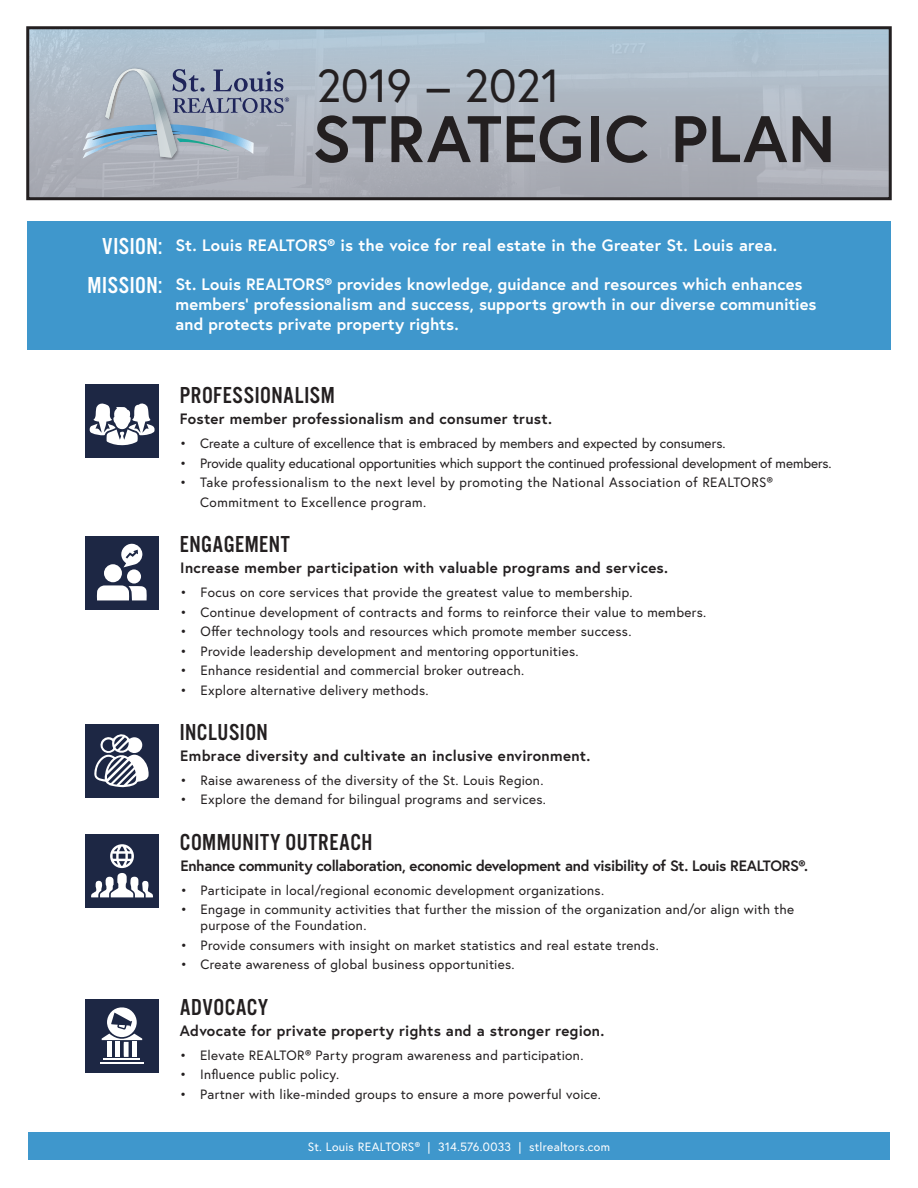
<style>
.page{position:relative;width:918px;height:1188px;background:#fff}
.page>*{position:absolute;margin:0;border:0;box-sizing:border-box;transform-origin:0 0}
.t1{font:700 65.55px "Europa";color:#231f20}
.t2{font:46.35px "Europa";letter-spacing:-.005em;color:#231f20}
.t3{font:24px "Alternate Got No 3 D";letter-spacing:.025em;color:#231f20}
.t4{font:24px/39px "Alternate Got No 3 D";letter-spacing:.025em;color:#fff;text-align:right}
.t5{font:700 16.5px/19.8px "Europa";letter-spacing:.005em;color:#fff}
.t6{font:700 15px "Europa";letter-spacing:.015em;color:#231f20}
.t7{font:700 15px "Europa";letter-spacing:-.02em;color:#231f20}
.t8{font:13.5px/16.2px "Europa";letter-spacing:.02em;color:#231f20}
.t9{font:13.5px "Europa";letter-spacing:-.01em;color:#231f20}
.t10{font:13.5px "Europa";color:#231f20}
.t11{font:12px "Europa";letter-spacing:.02em;color:#fff}
</style>
<div class="page">
<div style="left:28px;top:222px;width:863px;height:128px;background:#3f97cc"></div>
<div style="left:85px;top:834px;width:74px;height:73px;background:#1d2744"></div>
<svg style="left:91px;top:844px;width:62px;height:53px"></svg>
<div style="left:85px;top:536px;width:74px;height:74px;background:#1d2744"></div>
<svg style="left:121px;top:543px;width:22px;height:24px"></svg>
<div style="left:104px;top:564px;width:18px;height:18px;background:#fff;border-radius:50%"></div>
<svg style="left:97px;top:585px;width:50px;height:15px"></svg>
<div style="left:127px;top:569px;width:14px;height:15px;background:#fff;border-radius:50%"></div>
<div style="left:85px;top:384px;width:74px;height:74px;background:#1d2744"></div>
<svg style="left:90px;top:403px;width:65px;height:42px"></svg>
<div style="left:85px;top:724px;width:74px;height:74px;background:#1d2744"></div>
<svg style="left:94px;top:734px;width:55px;height:53px"></svg>
<div style="left:85px;top:999px;width:74px;height:74px;background:#1d2744"></div>
<hr style="left:100px;top:1062px;width:44px;height:2px;background:#fff">
<hr style="left:103px;top:1059px;width:37px;height:1px;background:#fff">
<svg style="left:102px;top:1007px;width:40px;height:50px"></svg>
<div style="left:28px;top:1132px;width:862px;height:28px;background:#3f97cc"></div>
<div style="left:28px;top:28px;width:862px;height:171px;background:linear-gradient(to bottom,#b2c7d6,#aaa8af)"></div>
<img style="left:102px;top:66px;width:79px;height:96px">
<svg style="left:83px;top:69px;width:206px;height:90px;background:#a0adbc"></svg>
<div style="left:26px;top:26px;width:866px;height:174px;border:3px solid #231f20"></div>
<h2 class="t2" style="left:317px;top:56px;width:245px">2019 – 2021</h2>
<h1 class="t1" style="left:312px;top:94px;width:525px">STRATEGIC PLAN</h1>
<h3 class="t4" style="left:88px;top:227px;width:76px">VISION:<br>MISSION:</h3>
<p class="t5" style="left:175px;top:235px;width:603px">St. Louis REALTORS® is the voice for real estate in the Greater St. Louis area.</p>
<p class="t5" style="left:175px;top:274px;width:643px">St. Louis REALTORS® provides knowledge, guidance and resources which enhances members’ professionalism and success, supports growth in our diverse communities and protects private property rights.</p>
<h3 class="t3" style="left:180px;top:382px;width:157px">PROFESSIONALISM</h3>
<p class="t6" style="left:180px;top:409px;width:374px">Foster member professionalism and consumer trust.</p>
<p class="t10" style="left:180px;top:435px;width:547px">• Create a culture of excellence that is embraced by members and expected by consumers.</p>
<p class="t9" style="left:180px;top:454px;width:653px">• Provide quality educational opportunities which support the continued professional development of members.</p>
<p class="t8" style="left:200px;top:472px;width:574px;line-height:19.5px;text-indent:-20px">• Take professionalism to the next level by promoting the National Association of REALTORS®<br>Commitment to Excellence program.</p>
<h3 class="t3" style="left:180px;top:531px;width:112px">ENGAGEMENT</h3>
<p class="t6" style="left:180px;top:558px;width:489px">Increase member participation with valuable programs and services.</p>
<p class="t8" style="left:180px;top:584px;width:454px">• Focus on core services that provide the greatest value to membership.</p>
<p class="t8" style="left:180px;top:603px;width:528px">• Continue development of contracts and forms to reinforce their value to members.</p>
<p class="t8" style="left:180px;top:623px;width:453px">• Offer technology tools and resources which promote member success.</p>
<p class="t8" style="left:180px;top:642px;width:400px">• Provide leadership development and mentoring opportunities.</p>
<p class="t8" style="left:180px;top:662px;width:345px">• Enhance residential and commercial broker outreach.</p>
<p class="t8" style="left:180px;top:681px;width:250px">• Explore alternative delivery methods.</p>
<h3 class="t3" style="left:180px;top:719px;width:90px">INCLUSION</h3>
<p class="t6" style="left:180px;top:745px;width:412px">Embrace diversity and cultivate an inclusive environment.</p>
<p class="t8" style="left:180px;top:772px;width:365px">• Raise awareness of the diversity of the St. Louis Region.</p>
<p class="t8" style="left:180px;top:791px;width:367px">• Explore the demand for bilingual programs and services.</p>
<h3 class="t3" style="left:180px;top:829px;width:194px">COMMUNITY OUTREACH</h3>
<p class="t7" style="left:180px;top:855px;width:629px">Enhance community collaboration, economic development and visibility of St. Louis REALTORS®.</p>
<p class="t8" style="left:180px;top:882px;width:425px">• Participate in local/regional economic development organizations.</p>
<p class="t8" style="left:201px;top:901px;width:595px;text-indent:-20px">• Engage in community activities that further the mission of the organization and/or align with the purpose of the Foundation.</p>
<p class="t8" style="left:180px;top:937px;width:480px">• Provide consumers with insight on market statistics and real estate trends.</p>
<p class="t8" style="left:180px;top:956px;width:336px">• Create awareness of global business opportunities.</p>
<h3 class="t3" style="left:180px;top:994px;width:90px">ADVOCACY</h3>
<p class="t6" style="left:180px;top:1020px;width:426px">Advocate for private property rights and a stronger region.</p>
<p class="t8" style="left:180px;top:1047px;width:405px">• Elevate REALTOR® Party program awareness and participation.</p>
<p class="t8" style="left:180px;top:1066px;width:161px">• Influence public policy.</p>
<p class="t8" style="left:180px;top:1086px;width:423px">• Partner with like-minded groups to ensure a more powerful voice.</p>
<p class="t11" style="left:308px;top:1139px;width:304px">St. Louis REALTORS® | 314.576.0033 | stlrealtors.com</p>
</div>
